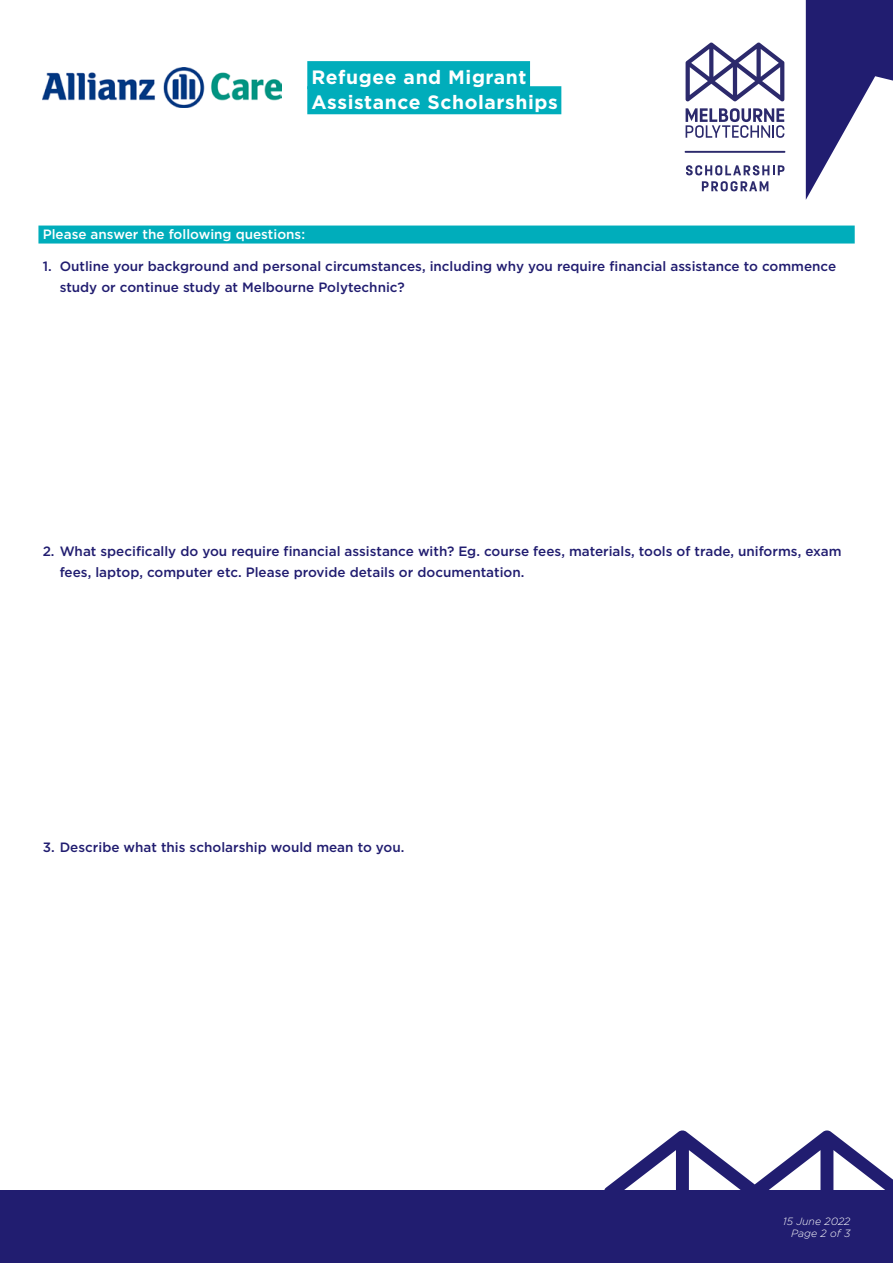
<style>
.page{position:relative;width:893px;height:1263px;background:#fff}
.page>*{position:absolute;margin:0;border:0;box-sizing:border-box;transform-origin:0 0}
.t1{font:700 19.35px/25px "Gotham";letter-spacing:.03em;color:#fff}
.t2{font:500 13.5px/21px "Gotham";color:#211d70}
.t3{font:500 13.5px "Gotham";color:#fff}
.t4{font:italic 300 10.5px/12.6px "Gotham";color:#fff;text-align:right}
</style>
<div class="page">
<svg style="left:806px;top:0;width:87px;height:200px"></svg>
<div style="left:0;top:1191px;width:893px;height:72px;background:#211d70"></div>
<svg style="left:604px;top:1130px;width:289px;height:61px"></svg>
<svg style="left:686px;top:165px;width:98px;height:10px"></svg>
<svg style="left:702px;top:181px;width:66px;height:10px"></svg>
<hr style="left:685px;top:151px;width:100px;height:2px;background:#2c2a6c">
<svg style="left:686px;top:108px;width:98px;height:30px"></svg>
<svg style="left:686px;top:43px;width:98px;height:59px"></svg>
<div style="left:38px;top:226px;width:817px;height:18px;background:#00adbb"></div>
<div style="left:307px;top:61px;width:223px;height:28px;background:#00adbb"></div>
<div style="left:307px;top:86px;width:254px;height:28px;background:#00adbb"></div>
<img style="left:43px;top:68px;width:238px;height:40px">
<h1 class="t1" style="left:311px;top:65px;width:248px">Refugee and Migrant<br>Assistance Scholarships</h1>
<p class="t3" style="left:43px;top:226px;width:264px">Please answer the following questions:</p>
<p class="t2" style="left:60px;top:256px;width:778px;text-indent:-17px">1. Outline your background and personal circumstances, including why you require financial assistance to commence study or continue study at Melbourne Polytechnic?</p>
<p class="t2" style="left:60px;top:541px;width:783px;text-indent:-17px">2. What specifically do you require financial assistance with? Eg. course fees, materials, tools of trade, uniforms, exam fees, laptop, computer etc. Please provide details or documentation.</p>
<p class="t2" style="left:43px;top:836px;width:363px">3. Describe what this scholarship would mean to you.</p>
<p class="t4" style="left:783px;top:1214px;width:69px">15 June 2022<br>Page 2 of 3</p>
</div>
